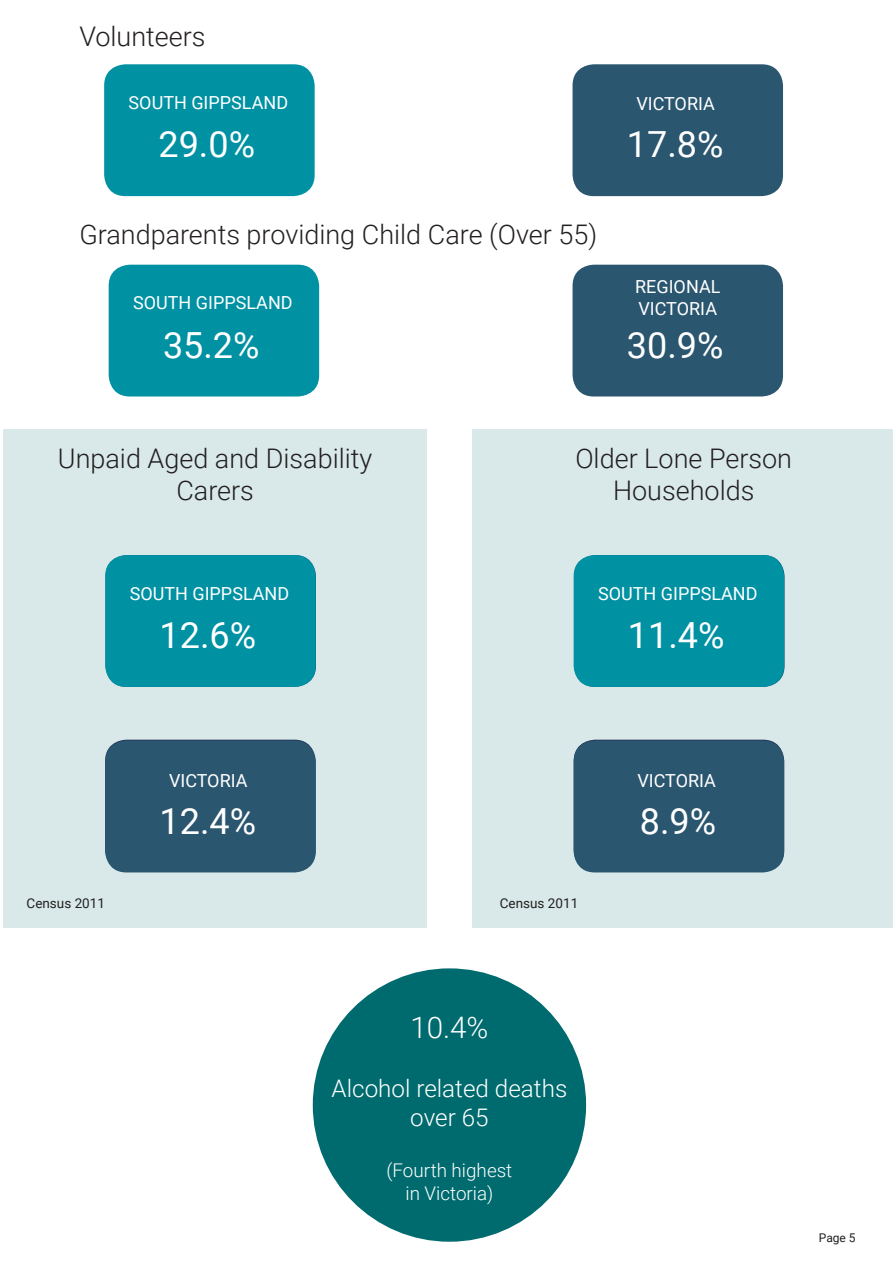
<style>
.page{position:relative;width:893px;height:1263px;background:#fff}
.page>*{position:absolute;margin:0;border:0;box-sizing:border-box;transform-origin:0 0}
.t1{font:36px "Roboto";color:#fff}
.t2{font:300 29.55px "Roboto";color:#fff}
.t3{font:300 27px/32.4px "Roboto";color:#231f20;text-align:center}
.t4{font:300 24.15px/29.1px "Roboto";color:#fff;text-align:center}
.t5{font:300 18.9px/22.6px "Roboto";color:#fff;text-align:center}
.t6{font:18px/21.6px "Roboto";color:#fff}
.t7{font:13.5px "Roboto";color:#231f20}
.t8{font:12px "Roboto";color:#231f20}
</style>
<div class="page">
<div style="left:104px;top:64px;width:211px;height:132px;background:#0091a3;border-radius:21px"></div>
<div style="left:573px;top:64px;width:210px;height:132px;background:#2b5670;border-radius:21px"></div>
<div style="left:4px;top:429px;width:423px;height:498px;background:#d9e9ea"></div>
<div style="left:472px;top:429px;width:421px;height:498px;background:#d9e9ea"></div>
<div style="left:313px;top:968px;width:273px;height:274px;background:#006b6e;border-radius:50%"></div>
<div style="left:109px;top:265px;width:210px;height:131px;background:#0091a3;border-radius:21px"></div>
<div style="left:573px;top:265px;width:210px;height:131px;background:#2b5670;border-radius:21px"></div>
<div style="left:105px;top:555px;width:211px;height:132px;background:#0091a3;border-radius:21px"></div>
<div style="left:105px;top:741px;width:211px;height:131px;background:#2b5670;border-radius:21px"></div>
<div style="left:574px;top:555px;width:210px;height:132px;background:#0091a3;border-radius:21px"></div>
<div style="left:574px;top:741px;width:210px;height:131px;background:#2b5670;border-radius:21px"></div>
<p class="t3" style="left:79px;top:19px;width:128px">Volunteers</p>
<p class="t6" style="left:129px;top:91px;width:161px">SOUTH GIPPSLAND</p>
<h1 class="t1" style="left:159px;top:119px;width:98px">29.0%</h1>
<p class="t3" style="left:79px;top:217px;width:519px">Grandparents providing Child Care (Over 55)</p>
<p class="t6" style="left:133px;top:291px;width:161px">SOUTH GIPPSLAND</p>
<h1 class="t1" style="left:163px;top:320px;width:98px">35.2%</h1>
<p class="t6" style="left:636px;top:93px;width:80px">VICTORIA</p>
<h1 class="t1" style="left:627px;top:119px;width:98px">17.8%</h1>
<p class="t6" style="left:635px;top:275px;width:87px">REGIONAL<br>VICTORIA</p>
<h1 class="t1" style="left:627px;top:320px;width:98px">30.9%</h1>
<p class="t3" style="left:58px;top:441px;width:316px">Unpaid Aged and Disability<br>Carers</p>
<p class="t6" style="left:130px;top:582px;width:161px">SOUTH GIPPSLAND</p>
<h1 class="t1" style="left:160px;top:610px;width:98px">12.6%</h1>
<h1 class="t1" style="left:165px;top:593px;width:98px">12.6%</h1>
<p class="t3" style="left:575px;top:441px;width:218px">Older Lone Person<br>Households</p>
<p class="t6" style="left:598px;top:582px;width:161px">SOUTH GIPPSLAND</p>
<h1 class="t1" style="left:628px;top:610px;width:98px">11.4%</h1>
<h1 class="t1" style="left:634px;top:593px;width:98px">11.4%</h1>
<p class="t7" style="left:27px;top:893px;width:80px">Census 2011</p>
<p class="t6" style="left:169px;top:769px;width:80px">VICTORIA</p>
<h1 class="t1" style="left:160px;top:795px;width:98px">12.4%</h1>
<h1 class="t1" style="left:154px;top:793px;width:98px">12.4%</h1>
<p class="t7" style="left:500px;top:893px;width:80px">Census 2011</p>
<p class="t2" style="left:410px;top:1007px;width:80px">10.4%</p>
<p class="t4" style="left:332px;top:1072px;width:237px">Alcohol related deaths over 65</p>
<p class="t5" style="left:387px;top:1158px;width:127px">(Fourth highest in Victoria)</p>
<p class="t6" style="left:637px;top:769px;width:80px">VICTORIA</p>
<h1 class="t1" style="left:640px;top:795px;width:78px">8.9%</h1>
<h1 class="t1" style="left:622px;top:793px;width:78px">8.9%</h1>
<p class="t8" style="left:819px;top:1229px;width:38px">Page 5</p>
</div>
